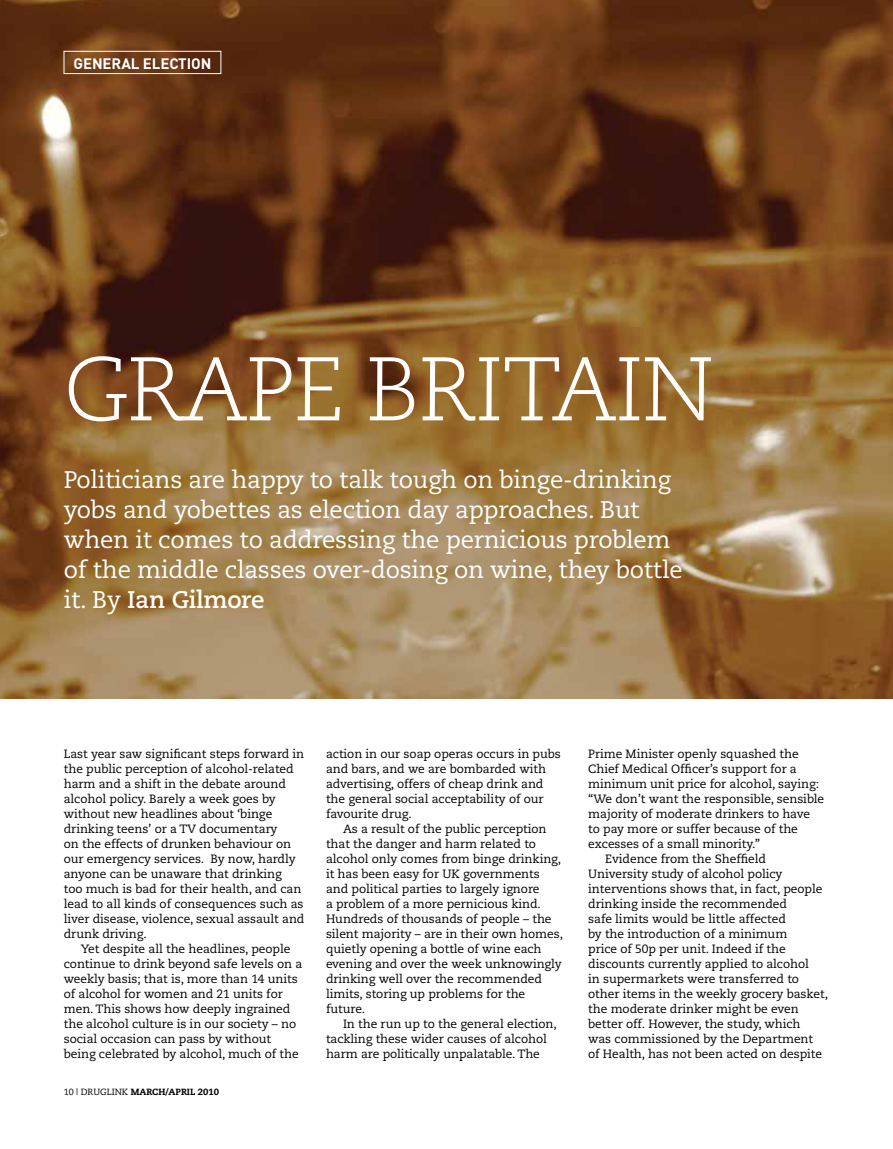
<style>
.page{position:relative;width:893px;height:1149px;background:#fff}
.page>*{position:absolute;margin:0;border:0;box-sizing:border-box;transform-origin:0 0}
.t1{font:300 90px "Caecilia";letter-spacing:-.025em;color:#fff}
.t2{font:24px/30px "Caecilia";letter-spacing:-.01em;color:#fff}
.t3{font:700 15px "DIN";letter-spacing:-.005em;color:#fff}
.t4{font:12px/15px "Caecilia";letter-spacing:-.005em;color:#000}
.t5{font:800 9px "Caecilia";color:#000}
.s1{font-weight:700}
.s2{font-weight:400}
</style>
<div class="page">
<img style="left:0;top:0;width:893px;height:698px">
<div style="left:64px;top:51px;width:157px;height:23px;border:1px solid #fff"></div>
<p class="t3" style="left:73px;top:53px;width:140px">GENERAL ELECTION</p>
<h1 class="t1" style="left:64px;top:338px;width:651px">GRAPE BRITAIN</h1>
<h2 class="t2" style="left:64px;top:465px;width:620px">Politicians are happy to talk tough on binge-drinking yobs and yobettes as election day approaches. But when it comes to addressing the pernicious problem of the middle classes over-dosing on wine, they bottle it. By <span class="s1">Ian Gilmore</span></h2>
<p class="t4" style="left:64px;top:746px;width:242px">Last year saw significant steps forward in the public perception of alcohol-related harm and a shift in the debate around alcohol policy. Barely a week goes by without new headlines about ‘binge drinking teens’ or a TV documentary<br>on the effects of drunken behaviour on our emergency services. By now, hardly anyone can be unaware that drinking<br>too much is bad for their health, and can lead to all kinds of consequences such as liver disease, violence, sexual assault and drunk driving.</p>
<p class="t4" style="left:64px;top:941px;width:240px;text-indent:17px">Yet despite all the headlines, people continue to drink beyond safe levels on a weekly basis; that is, more than 14 units of alcohol for women and 21 units for men. This shows how deeply ingrained the alcohol culture is in our society – no social occasion can pass by without being celebrated by alcohol, much of the</p>
<p class="t5" style="left:64px;top:1085px;width:157px"><span class="s2">10 | DRUGLINK</span> MARCH/APRIL 2010</p>
<p class="t4" style="left:326px;top:746px;width:236px">action in our soap operas occurs in pubs and bars, and we are bombarded with advertising, offers of cheap drink and the general social acceptability of our favourite drug.</p>
<p class="t4" style="left:326px;top:821px;width:239px;text-indent:17px">As a result of the public perception that the danger and harm related to alcohol only comes from binge drinking, it has been easy for UK governments and political parties to largely ignore<br>a problem of a more pernicious kind.<br>Hundreds of thousands of people – the silent majority – are in their own homes, quietly opening a bottle of wine each evening and over the week unknowingly drinking well over the recommended limits, storing up problems for the future.</p>
<p class="t4" style="left:326px;top:1016px;width:232px;text-indent:17px">In the run up to the general election, tackling these wider causes of alcohol harm are politically unpalatable. The</p>
<p class="t4" style="left:588px;top:746px;width:212px">Prime Minister openly squashed the</p>
<p class="t4" style="left:588px;top:761px;width:210px">Chief Medical Officer’s support for a</p>
<p class="t4" style="left:588px;top:776px;width:232px">minimum unit price for alcohol, saying:</p>
<p class="t4" style="left:588px;top:791px;width:238px">“We don’t want the responsible, sensible</p>
<p class="t4" style="left:588px;top:806px;width:223px">majority of moderate drinkers to have</p>
<p class="t4" style="left:588px;top:821px;width:211px">to pay more or suffer because of the</p>
<p class="t4" style="left:588px;top:836px;width:173px">excesses of a small minority.”</p>
<p class="t4" style="left:605px;top:851px;width:162px">Evidence from the Sheffield</p>
<p class="t4" style="left:588px;top:866px;width:196px">University study of alcohol policy</p>
<p class="t4" style="left:588px;top:881px;width:236px">interventions shows that, in fact, people</p>
<p class="t4" style="left:588px;top:896px;width:200px">drinking inside the recommended</p>
<p class="t4" style="left:588px;top:911px;width:199px">safe limits would be little affected</p>
<p class="t4" style="left:588px;top:926px;width:201px">by the introduction of a minimum</p>
<p class="t4" style="left:588px;top:941px;width:199px">price of 50p per unit. Indeed if the</p>
<p class="t4" style="left:588px;top:956px;width:222px">discounts currently applied to alcohol</p>
<p class="t4" style="left:588px;top:971px;width:212px">in supermarkets were transferred to</p>
<p class="t4" style="left:588px;top:986px;width:241px">other items in the weekly grocery basket,</p>
<p class="t4" style="left:588px;top:1001px;width:212px">the moderate drinker might be even</p>
<p class="t4" style="left:588px;top:1016px;width:214px">better off. However, the study, which</p>
<p class="t4" style="left:588px;top:1031px;width:227px">was commissioned by the Department</p>
<p class="t4" style="left:588px;top:1046px;width:236px">of Health, has not been acted on despite</p>
</div>
